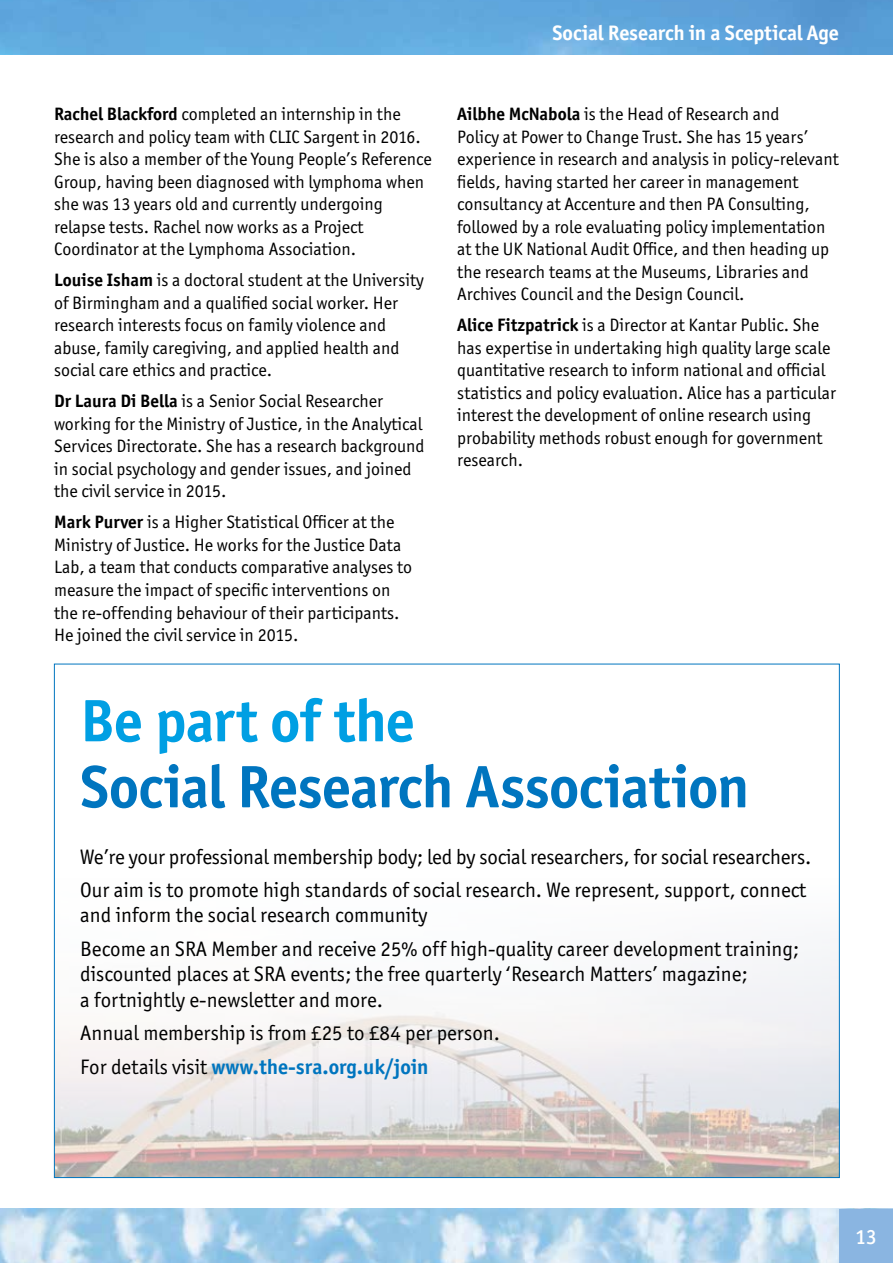
<style>
.page{position:relative;width:893px;height:1263px;background:#fff}
.page>*{position:absolute;margin:0;border:0;box-sizing:border-box;transform-origin:0 0}
.t1{font:700 60px "Officina San ITC";letter-spacing:-.015em;color:#0075bf}
.t2{font:700 60px "Officina San ITC";letter-spacing:-.015em;color:#009fe3}
.t3{font:21px/33.8px "Officina San ITC";color:#000}
.t4{font:700 21px "Officina San ITC";letter-spacing:-.005em;color:#fff}
.t5{font:500 21px "Officina San ITC";color:#fff}
.t6{font:18px/22.5px "Officina San ITC";color:#000}
.s1{font-weight:700}
.s2{font-weight:700;color:#0075bf}
</style>
<div class="page">
<img style="left:0;top:1209px;width:839px;height:54px">
<img style="left:0;top:0;width:893px;height:54px">
<div style="left:839px;top:1209px;width:54px;height:54px;background:#8ab5e1"></div>
<img style="left:56px;top:951px;width:782px;height:225px">
<p class="t6" style="left:54px;top:103px;width:379px"><span class="s1">Rachel Blackford</span> completed an internship in the research and policy team with CLIC Sargent in 2016.<br>She is also a member of the Young People’s Reference Group, having been diagnosed with lymphoma when she was 13 years old and currently undergoing relapse tests. Rachel now works as a Project Coordinator at the Lymphoma Association.</p>
<p class="t6" style="left:54px;top:269px;width:371px"><span class="s1">Louise Isham</span> is a doctoral student at the University of Birmingham and a qualified social worker. Her research interests focus on family violence and abuse, family caregiving, and applied health and social care ethics and practice.</p>
<p class="t6" style="left:54px;top:390px;width:372px"><span class="s1">Dr Laura Di Bella</span> is a Senior Social Researcher working for the Ministry of Justice, in the Analytical Services Directorate. She has a research background in social psychology and gender issues, and joined the civil service in 2015.</p>
<p class="t6" style="left:54px;top:511px;width:360px"><span class="s1">Mark Purver</span> is a Higher Statistical Officer at the Ministry of Justice. He works for the Justice Data Lab, a team that conducts comparative analyses to measure the impact of specific interventions on the re-offending behaviour of their participants.<br>He joined the civil service in 2015.</p>
<p class="t4" style="left:552px;top:20px;width:288px">Social Research in a Sceptical Age</p>
<p class="t6" style="left:457px;top:103px;width:383px"><span class="s1">Ailbhe McNabola</span> is the Head of Research and<br>Policy at Power to Change Trust. She has 15 years’ experience in research and analysis in policy-relevant fields, having started her career in management consultancy at Accenture and then PA Consulting, followed by a role evaluating policy implementation at the UK National Audit Office, and then heading up the research teams at the Museums, Libraries and Archives Council and the Design Council.</p>
<p class="t6" style="left:457px;top:314px;width:380px"><span class="s1">Alice Fitzpatrick</span> is a Director at Kantar Public. She has expertise in undertaking high quality large scale quantitative research to inform national and official statistics and policy evaluation. Alice has a particular interest the development of online research using probability methods robust enough for government research.</p>
<h1 class="t2" style="left:80px;top:684px;width:336px">Be part of the</h1>
<h1 class="t1" style="left:80px;top:750px;width:670px">Social Research Association</h1>
<p class="t3" style="left:80px;top:839px;width:733px">We’re your professional membership body; led by social researchers, for social researchers.<br>Our aim is to promote high standards of social research. We represent, support, connect</p>
<p class="t3" style="left:80px;top:898px;width:720px">and inform the social research community<br>Become an SRA Member and receive 25% off high-quality career development training;</p>
<p class="t3" style="left:80px;top:961px;width:669px;line-height:25.2px">discounted places at SRA events; the free quarterly ‘Research Matters’ magazine; a fortnightly e-newsletter and more.</p>
<p class="t3" style="left:80px;top:1016px;width:421px">Annual membership is from £25 to £84 per person.<br>For details visit <span class="s2">www.the-sra.org.uk/join</span></p>
<p class="t5" style="left:855px;top:1224px;width:22px">13</p>
</div>
